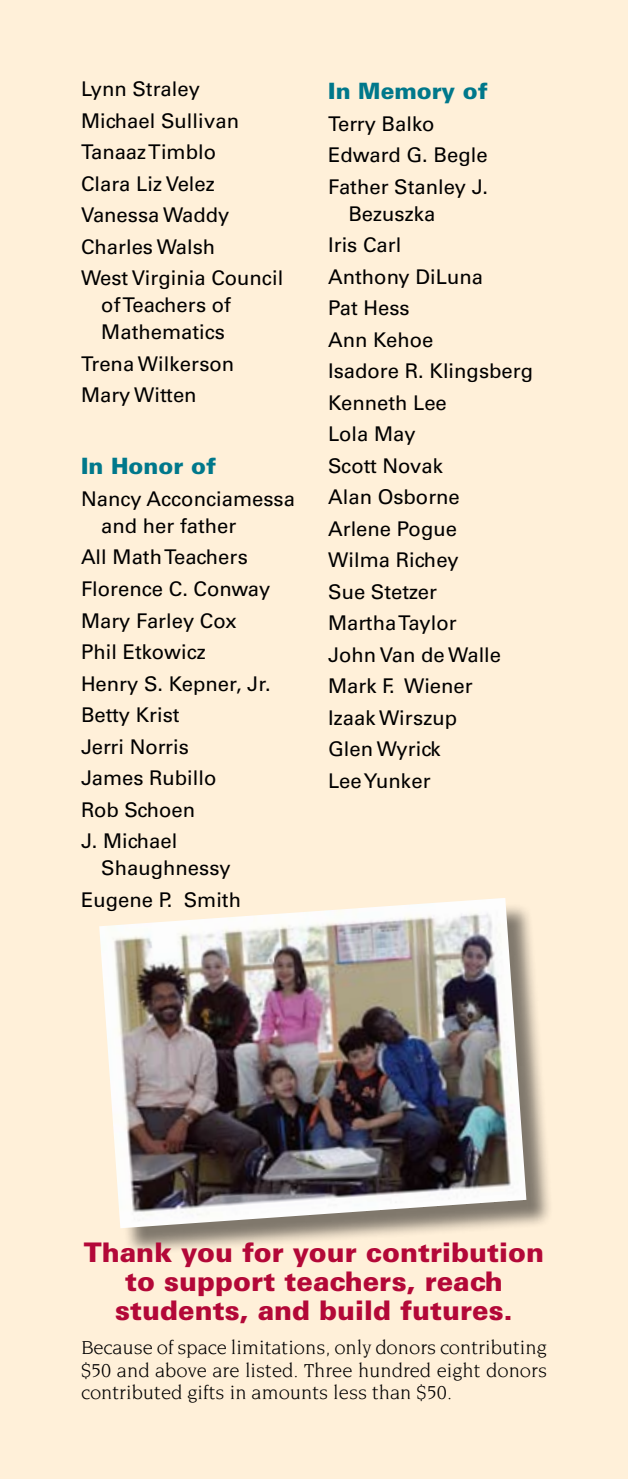
<style>
.page{position:relative;width:628px;height:1479px;background:#fff}
.page>*{position:absolute;margin:0;border:0;box-sizing:border-box;transform-origin:0 0}
.t1{font:900 27px/29.2px "Univers";color:#b30838;text-align:center}
.t2{font:900 22.5px "Univers";color:#00788b}
.t3{font:20.25px/31.5px "Univers";color:#000}
.t4{font:20.25px/22.5px "Novarese";color:#000;text-align:justify}
</style>
<div class="page">
<div style="left:0;top:0;width:628px;height:1478px;background:#fff0d9"></div>
<div style="left:103px;top:901px;width:450px;height:353px;background:#000;opacity:.5"></div>
<img style="left:99px;top:898px;width:427px;height:330px">
<p class="t3" style="left:81px;top:73px;width:204px">Lynn Straley<br>Michael Sullivan<br>Tanaaz Timblo<br>Clara Liz Velez<br>Vanessa Waddy<br>Charles Walsh<br>West Virginia Council</p>
<p class="t3" style="left:101px;top:292px;width:131px;line-height:27px">of Teachers of<br>Mathematics</p>
<p class="t3" style="left:81px;top:348px;width:155px">Trena Wilkerson<br>Mary Witten</p>
<p class="t2" style="left:81px;top:452px;width:136px">In Honor of</p>
<p class="t3" style="left:101px;top:485px;width:195px;line-height:27px;text-indent:-20px">Nancy Acconciamessa and her father</p>
<p class="t3" style="left:81px;top:541px;width:191px">All Math Teachers<br>Florence C. Conway<br>Mary Farley Cox<br>Phil Etkowicz<br>Henry S. Kepner, Jr.<br>Betty Krist<br>Jerri Norris<br>James Rubillo<br>Rob Schoen<br>J. Michael</p>
<p class="t3" style="left:81px;top:852px;width:162px;text-align:center">Shaughnessy<br>Eugene P. Smith</p>
<p class="t2" style="left:328px;top:77px;width:161px">In Memory of</p>
<p class="t3" style="left:328px;top:108px;width:162px">Terry Balko<br>Edward G. Begle<br>Father Stanley J.</p>
<p class="t3" style="left:328px;top:198px;width:206px;text-indent:20px">Bezuszka<br>Iris Carl<br>Anthony DiLuna<br>Pat Hess<br>Ann Kehoe<br>Isadore R. Klingsberg<br>Kenneth Lee<br>Lola May<br>Scott Novak<br>Alan Osborne<br>Arlene Pogue<br>Wilma Richey<br>Sue Stetzer<br>Martha Taylor<br>John Van de Walle<br>Mark F. Wiener<br>Izaak Wirszup<br>Glen Wyrick<br>Lee Yunker</p>
<h1 class="t1" style="left:84px;top:1236px;width:462px">Thank you for your contribution to support teachers, reach students, and build futures.</h1>
<p class="t4" style="left:81px;top:1335px;width:467px">Because of space limitations, only donors contributing $50 and above are listed. Three hundred eight donors contributed gifts in amounts less than $50.</p>
</div>
